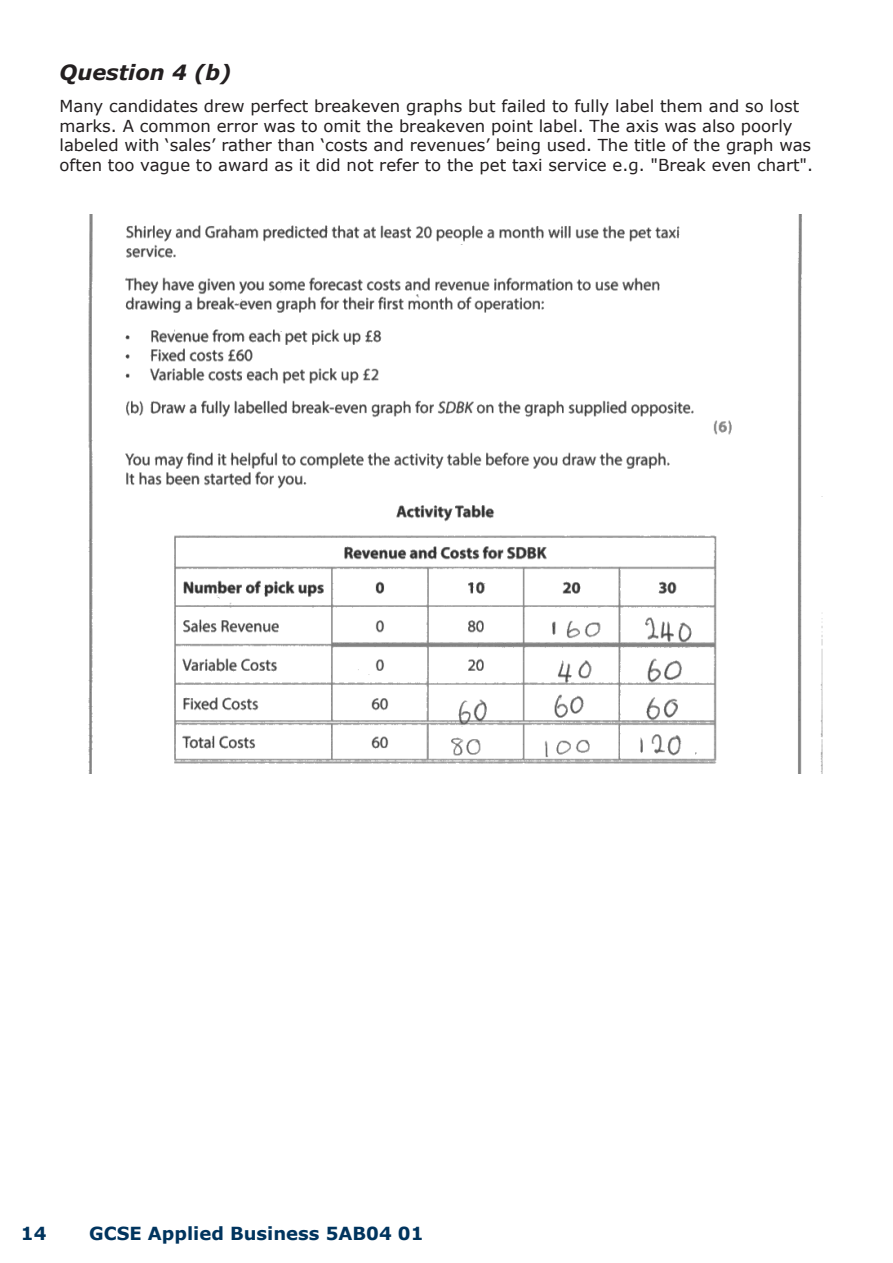
<style>
.page{position:relative;width:893px;height:1263px;background:#fff}
.page>*{position:absolute;margin:0;border:0;box-sizing:border-box;transform-origin:0 0}
.t1{font:italic 700 21px "Verdana";color:#231f20}
.t2{font:700 18px "Verdana";color:#00345e}
.t3{font:16.5px/19.5px "Verdana";color:#231f20}
</style>
<div class="page">
<img style="left:88px;top:215px;width:735px;height:559px">
<p class="t1" style="left:60px;top:57px;width:174px">Question 4 (b)</p>
<p class="t3" style="left:60px;top:96px;width:755px">Many candidates drew perfect breakeven graphs but failed to fully label them and so lost marks. A common error was to omit the breakeven point label. The axis was also poorly labeled with ‘sales’ rather than ‘costs and revenues’ being used. The title of the graph was often too vague to award as it did not refer to the pet taxi service e.g. "Break even chart".</p>
<p class="t2" style="left:21px;top:1221px;width:27px">14</p>
<p class="t2" style="left:89px;top:1221px;width:336px">GCSE Applied Business 5AB04 01</p>
</div>
